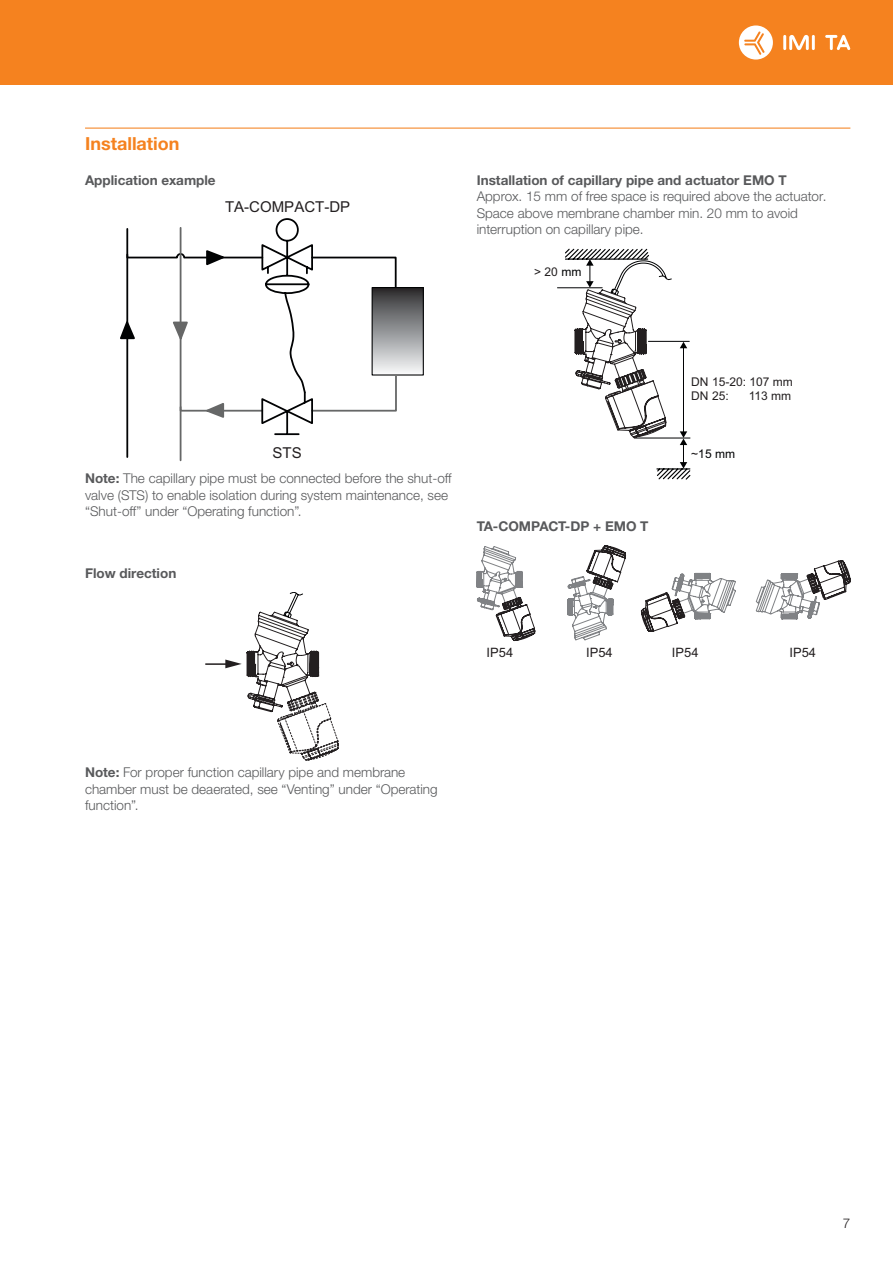
<style>
.page{position:relative;width:893px;height:1263px;background:#fff}
.page>*{position:absolute;margin:0;border:0;box-sizing:border-box;transform-origin:0 0}
.t1{font:700 18px "Helvetica Neue LTW1 G";color:#f5821f}
.t2{font:15px "Arial";color:#231f20}
.t3{font:300 13.5px/16.5px "Helvetica Neue LTW1 G";color:#58595b}
.t4{font:700 13.5px "Helvetica Neue LTW1 G";color:#58595b}
.t5{font:300 13.5px "Helvetica Neue LTW1 G";color:#231f20}
.t6{font:12.9px "Arial";color:#231f20}
.t7{font:12px/14.4px "Arial";color:#231f20}
.t8{font:12px "Arial";color:#010203}
.s1{color:#010203}
.s2{color:#231f20}
.s3{font-weight:700}
</style>
<div class="page">
<div style="left:0;top:0;width:893px;height:85px;background:#f5821f"></div>
<hr style="left:783px;top:35px;width:3px;height:15px;background:#fff">
<hr style="left:812px;top:35px;width:3px;height:15px;background:#fff">
<svg style="left:789px;top:35px;width:20px;height:15px"></svg>
<svg style="left:825px;top:35px;width:25px;height:15px"></svg>
<svg style="left:739px;top:25px;width:34px;height:35px"></svg>
<hr style="left:85px;top:128px;width:765px;height:1px;background:#f5821f">
<div style="left:372px;top:288px;width:51px;height:87px;background:linear-gradient(to bottom,#2f2f32,#fafcfd)"></div>
<div style="left:372px;top:287px;width:52px;height:89px;border:1px solid #010203"></div>
<hr style="left:180px;top:228px;width:1px;height:232px;background:#666767">
<svg style="left:126px;top:218px;width:187px;height:241px"></svg>
<svg style="left:126px;top:249px;width:271px;height:40px"></svg>
<svg style="left:179px;top:373px;width:219px;height:63px"></svg>
<svg style="left:171px;top:320px;width:18px;height:23px"></svg>
<svg style="left:120px;top:317px;width:17px;height:24px"></svg>
<hr style="left:205px;top:663px;width:23px;height:2px;background:#231f20">
<svg style="left:225px;top:592px;width:114px;height:169px"></svg>
<hr style="left:557px;top:287px;width:45px;height:1px;background:#010203">
<svg style="left:564px;top:249px;width:127px;height:231px"></svg>
<svg style="left:476px;top:546px;width:59px;height:95px"></svg>
<svg style="left:567px;top:546px;width:59px;height:94px"></svg>
<svg style="left:756px;top:560px;width:94px;height:59px"></svg>
<svg style="left:641px;top:573px;width:95px;height:59px"></svg>
<h1 class="t1" style="left:85px;top:132px;width:96px">Installation</h1>
<p class="t4" style="left:85px;top:172px;width:132px">Application example</p>
<p class="t2" style="left:225px;top:197px;width:127px">TA-COMPACT-DP</p>
<p class="t4" style="left:477px;top:172px;width:312px">Installation of capillary pipe and actuator EMO T</p>
<p class="t3" style="left:477px;top:188px;width:351px">Approx. 15 mm of free space is required above the actuator.<br>Space above membrane chamber min. 20 mm to avoid interruption on capillary pipe.</p>
<p class="t7" style="left:534px;top:265px;width:49px">&gt; 20 <span class="s1">mm</span></p>
<p class="t7" style="left:691px;top:374px;width:103px">DN 15-20: 107 mm<br>DN 25:</p>
<p class="t7" style="left:749px;top:389px;width:44px">113 mm</p>
<p class="t2" style="left:273px;top:443px;width:31px">STS</p>
<p class="t8" style="left:691px;top:445px;width:45px"><span class="s2">~</span>15 mm</p>
<p class="t3" style="left:85px;top:470px;width:368px"><span class="s3">Note:</span> The capillary pipe must be connected before the shut-off valve (STS) to enable isolation during system maintenance, see “Shut-off” under “Operating function”.</p>
<p class="t4" style="left:85px;top:565px;width:93px">Flow direction</p>
<p class="t4" style="left:477px;top:518px;width:173px">TA-COMPACT-DP + EMO T</p>
<p class="t6" style="left:487px;top:644px;width:28px">IP54</p>
<p class="t6" style="left:586px;top:644px;width:28px">IP54</p>
<p class="t6" style="left:672px;top:644px;width:28px">IP54</p>
<p class="t6" style="left:789px;top:644px;width:28px">IP54</p>
<p class="t3" style="left:85px;top:764px;width:354px"><span class="s3">Note:</span> For proper function capillary pipe and membrane chamber must be deaerated, see “Venting” under “Operating function”.</p>
<p class="t5" style="left:843px;top:1215px;width:9px">7</p>
</div>
